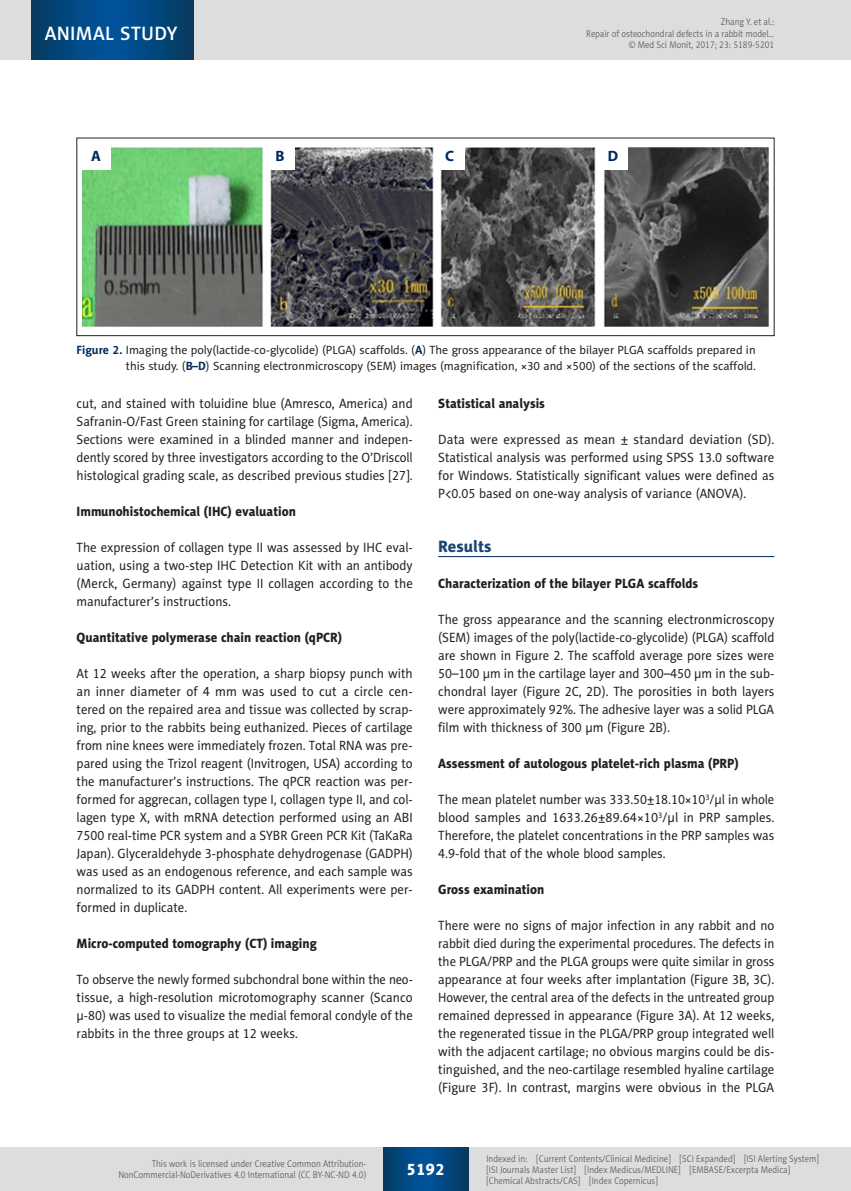
<style>
.page{position:relative;width:851px;height:1191px;background:#fff}
.page>*{position:absolute;margin:0;border:0;box-sizing:border-box;transform-origin:0 0}
.t1{font:19.5px "Naomi Sans EFN Medium";letter-spacing:.015em;color:#fff}
.MSM_Headline_1{font:16.5px "Naomi Sans EFN Heavy";color:#1a4574}
.t2{font:16.5px "Naomi Sans EFN Heavy";color:#fff}
.t3{font:700 15px "Myriad Pro";color:#00295c}
.MSM_Body{font:13.5px/18px "Naomi Sans EFN";color:#231f20;text-align:justify;scale:.95 1}
.MSM_Headline_2{font:13.5px "Naomi Sans EFN Heavy";color:#231f20;scale:.95 1}
.MSM_Body-2{font:13.5px/18px "Naomi Sans EFN";color:#231f20;text-align:justify}
.MSM_Body-3{font:13.5px/18px "Naomi Sans EFN";color:#231f20;text-align:justify;scale:.93 1}
.MSM_Body-4{font:13.5px/18px "Naomi Sans EFN";color:#231f20;text-align:justify;scale:.94 1}
.MSM_Rycina_tytul{font:12px/15.8px "Naomi Sans EFN";color:#231f20;text-align:right}
.t4{font:9.75px/11.2px "Naomi Sans EFN Light";color:#57585a;text-align:right;scale:.9 1}
.s1{font-weight:700;color:#00295c}
</style>
<div class="page">
<hr style="left:438px;top:556px;width:336px;height:1px;background:#00295c">
<img style="left:81px;top:147px;width:688px;height:180px">
<div style="left:77px;top:138px;width:697px;height:198px;border:1px solid #231f20"></div>
<div style="left:81px;top:142px;width:30px;height:28px;background:#fff"></div>
<div style="left:265px;top:142px;width:30px;height:28px;background:#fff"></div>
<div style="left:435px;top:142px;width:29px;height:28px;background:#fff"></div>
<div style="left:598px;top:142px;width:29px;height:28px;background:#fff"></div>
<div style="left:0;top:1148px;width:850px;height:43px;background:#dcdddf"></div>
<svg style="left:383px;top:1147px;width:85px;height:43px;background:#02477e"></svg>
<div style="left:0;top:0;width:850px;height:60px;background:#dcdddf"></div>
<hr style="left:850px;top:0;width:1px;height:60px;background:#dcdddf">
<svg style="left:32px;top:0;width:161px;height:60px;background:#02477f"></svg>
<h1 class="t1" style="left:45px;top:22px;width:134px">ANIMAL STUDY</h1>
<p class="t4" style="left:586px;top:16px;width:211px">Zhang Y. et al.:<br>Repair of osteochondral defects in a rabbit model… © Med Sci Monit, 2017; 23: 5189-5201</p>
<p class="t3" style="left:91px;top:147px;width:11px">A</p>
<p class="t3" style="left:275px;top:147px;width:11px">B</p>
<p class="t3" style="left:445px;top:147px;width:10px">C</p>
<p class="t3" style="left:607px;top:147px;width:12px">D</p>
<p class="MSM_Rycina_tytul" style="left:77px;top:342px;width:680px"><span class="s1">Figure 2.</span> Imaging the poly(lactide-co-glycolide) (PLGA) scaffolds. (<span class="s1">A</span>) The gross appearance of the bilayer PLGA scaffolds prepared in this study. (<span class="s1">B–D</span>) Scanning electronmicroscopy (SEM) images (magnification, ×30 and ×500) of the sections of the scaffold.</p>
<p class="MSM_Body" style="left:77px;top:394px;width:355px">cut, and stained with toluidine blue (Amresco, America) and Safranin-O/Fast Green staining for cartilage (Sigma, America).<br>Sections were examined in a blinded manner and indepen&shy;dently scored by three investigators according to the O’Driscoll histological grading scale, as described previous studies [27].</p>
<p class="MSM_Headline_2" style="left:77px;top:503px;width:232px">Immunohistochemical (IHC) evaluation</p>
<p class="MSM_Body" style="left:77px;top:538px;width:355px">The expression of collagen type II was assessed by IHC eval&shy;uation, using a two-step IHC Detection Kit with an antibody (Merck, Germany) against type II collagen according to the manufacturer’s instructions.</p>
<p class="MSM_Headline_2" style="left:77px;top:629px;width:281px">Quantitative polymerase chain reaction (qPCR)</p>
<p class="MSM_Body" style="left:77px;top:664px;width:355px">At 12 weeks after the operation, a sharp biopsy punch with an inner diameter of 4 mm was used to cut a circle cen&shy;tered on the repaired area and tissue was collected by scrap&shy;ing, prior to the rabbits being euthanized. Pieces of cartilage from nine knees were immediately frozen. Total RNA was pre&shy;pared using the Trizol reagent (Invitrogen, USA) according to the manufacturer’s instructions. The qPCR reaction was per&shy;formed for aggrecan, collagen type I, collagen type II, and col&shy;lagen type X, with mRNA detection performed using an ABI 7500 real-time PCR system and a SYBR Green PCR Kit (TaKaRa Japan). Glyceraldehyde 3-phosphate dehydrogenase (GADPH) was used as an endogenous reference, and each sample was normalized to its GADPH content. All experiments were per&shy;formed in duplicate.</p>
<p class="MSM_Headline_2" style="left:77px;top:935px;width:254px">Micro-computed tomography (CT) imaging</p>
<p class="MSM_Body-3" style="left:77px;top:970px;width:363px">To observe the newly formed subchondral bone within the neo&shy;tissue, a high-resolution microtomography scanner (Scanco μ-80) was used to visualize the medial femoral condyle of the rabbits in the three groups at 12 weeks.</p>
<p class="MSM_Headline_2" style="left:438px;top:395px;width:114px">Statistical analysis</p>
<p class="MSM_Body-2" style="left:438px;top:430px;width:338px">Data were expressed as mean ± standard deviation (SD).<br>Statistical analysis was performed using SPSS 13.0 software for Windows. Statistically significant values were defined as P&lt;0.05 based on one-way analysis of variance (ANOVA).</p>
<p class="MSM_Headline_1" style="left:438px;top:536px;width:55px">Results</p>
<p class="MSM_Headline_2" style="left:438px;top:575px;width:275px">Characterization of the bilayer PLGA scaffolds</p>
<p class="MSM_Body" style="left:438px;top:610px;width:355px">The gross appearance and the scanning electronmicroscopy (SEM) images of the poly(lactide-co-glycolide) (PLGA) scaffold are shown in Figure 2. The scaffold average pore sizes were 50–100 μm in the cartilage layer and 300–450 μm in the sub&shy;chondral layer (Figure 2C, 2D). The porosities in both layers were approximately 92%. The adhesive layer was a solid PLGA film with thickness of 300 μm (Figure 2B).</p>
<p class="MSM_Headline_2" style="left:438px;top:755px;width:317px">Assessment of autologous platelet-rich plasma (PRP)</p>
<p class="MSM_Body-4" style="left:438px;top:790px;width:359px">The mean platelet number was 333.50±18.10×10<sup>3</sup>/μl in whole blood samples and 1633.26±89.64×10<sup>3</sup>/μl in PRP samples.<br>Therefore, the platelet concentrations in the PRP samples was 4.9-fold that of the whole blood samples.</p>
<p class="MSM_Headline_2" style="left:438px;top:881px;width:113px">Gross examination</p>
<p class="MSM_Body" style="left:438px;top:916px;width:355px">There were no signs of major infection in any rabbit and no rabbit died during the experimental procedures. The defects in the PLGA/PRP and the PLGA groups were quite similar in gross appearance at four weeks after implantation (Figure 3B, 3C).<br>However, the central area of the defects in the untreated group remained depressed in appearance (Figure 3A). At 12 weeks, the regenerated tissue in the PLGA/PRP group integrated well with the adjacent cartilage; no obvious margins could be dis&shy;tinguished, and the neo-cartilage resembled hyaline cartilage (Figure 3F). In contrast, margins were obvious in the PLGA</p>
<p class="t4" style="left:118px;top:1158px;width:277px">This work is licensed under Creative Common Attribution-<br>NonCommercial-NoDerivatives 4.0 International (CC BY-NC-ND 4.0)</p>
<p class="t2" style="left:406px;top:1159px;width:40px">5192</p>
<p class="t4" style="left:486px;top:1152px;width:371px;text-align:left">Indexed in: [Current Contents/Clinical Medicine] [SCI Expanded] [ISI Alerting System] [ISI Journals Master List] [Index Medicus/MEDLINE] [EMBASE/Excerpta Medica] [Chemical Abstracts/CAS] [Index Copernicus]</p>
</div>
